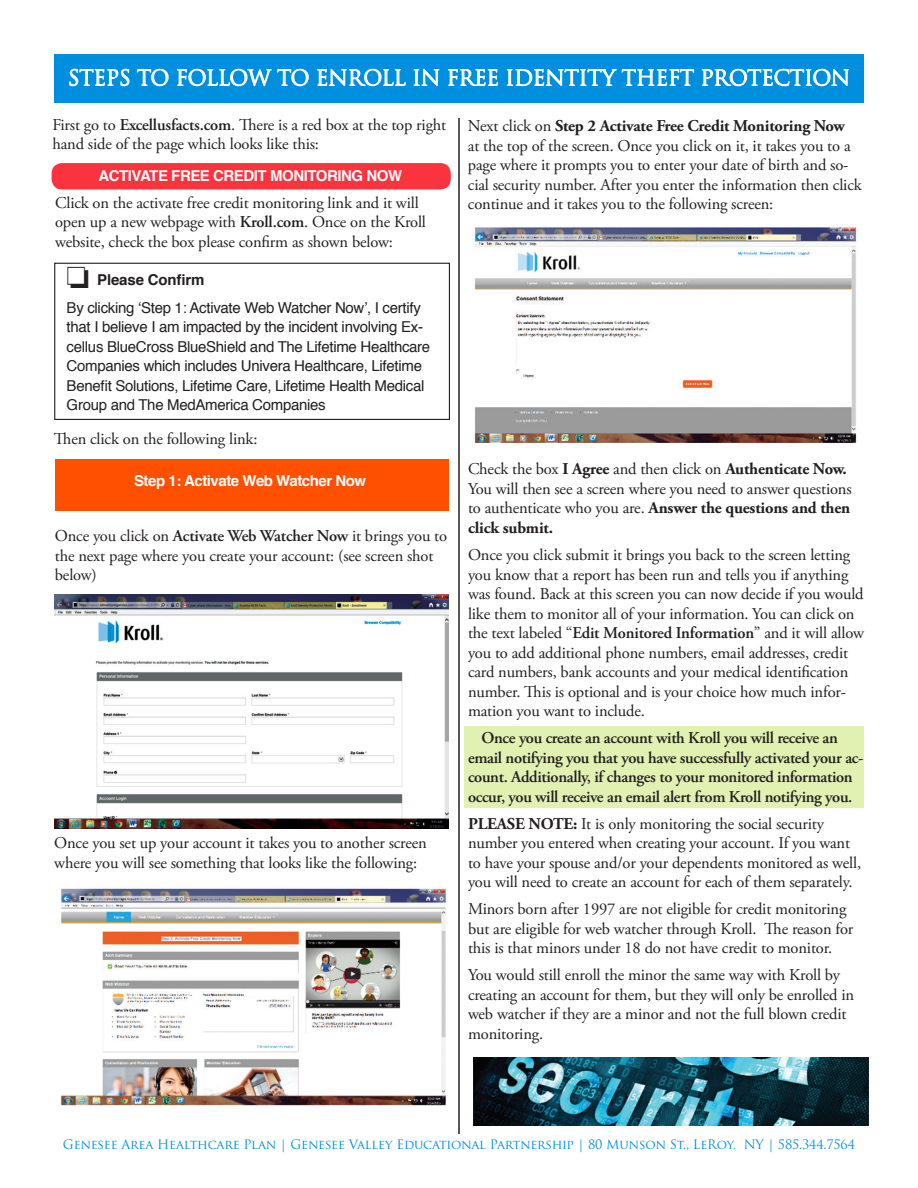
<style>
.page{position:relative;width:918px;height:1188px;background:#fff}
.page>*{position:absolute;margin:0;border:0;box-sizing:border-box;transform-origin:0 0}
.subhead_2{font:21px "Trajan Pro";letter-spacing:-.02em;color:#fff}
.body_text{font:16.5px/19.5px "Adobe Garamond Pro";letter-spacing:-.01em;color:#231f20}
.body_text-2{font:600 16.5px/19.5px "Adobe Garamond Pro";letter-spacing:-.02em;color:#231f20}
.body_text-3{font:15px/19.5px "Helvetica";letter-spacing:-.02em;color:#231f20}
.Headline{font:700 15px "Helvetica";letter-spacing:-.03em;color:#fff}
.body_text-4{font:700 15px "Helvetica";letter-spacing:-.01em;color:#231f20}
.t1{font:12.75px "Trajan Pro";letter-spacing:-.015em;color:#008fde}
.s1{font-weight:700}
.s2{font-weight:600}
</style>
<div class="page">
<div style="left:464px;top:727px;width:400px;height:81px;background:#e1f1b1"></div>
<div style="left:54px;top:54px;width:810px;height:49px;background:#008fde"></div>
<div style="left:52px;top:163px;width:399px;height:27px;background:#fb333e;border-radius:10px"></div>
<div style="left:55px;top:459px;width:394px;height:51px;background:#ff5000"></div>
<img style="left:54px;top:594px;width:394px;height:235px">
<div style="left:54px;top:263px;width:396px;height:157px;border:1px solid #231f20"></div>
<img style="left:61px;top:888px;width:385px;height:217px">
<svg style="left:69px;top:69px;width:60px;height:17px"></svg>
<svg style="left:137px;top:69px;width:32px;height:17px"></svg>
<svg style="left:177px;top:69px;width:132px;height:17px"></svg>
<svg style="left:317px;top:69px;width:89px;height:17px"></svg>
<svg style="left:414px;top:69px;width:25px;height:17px"></svg>
<svg style="left:448px;top:69px;width:50px;height:17px"></svg>
<svg style="left:507px;top:69px;width:187px;height:17px"></svg>
<svg style="left:702px;top:69px;width:147px;height:17px"></svg>
<hr style="left:458px;top:118px;width:2px;height:1016px;background:#231f20">
<img style="left:474px;top:227px;width:383px;height:216px">
<img style="left:473px;top:1057px;width:395px;height:68px">
<p class="subhead_2" style="left:68px;top:64px;width:784px">STEPS TO FOLLOW TO ENROLL IN FREE IDENTITY THEFT PROTECTION</p>
<p class="body_text" style="left:468px;top:117px;width:395px">Next click on <span class="s1">Step 2 Activate Free Credit Monitoring Now<br></span>at the top of the screen. Once you click on it, it takes you to a page where it prompts you to enter your date of birth and so&shy;cial security number. After you enter the information then click continue and it takes you to the following screen:</p>
<p class="body_text" style="left:52px;top:116px;width:395px">First go to <span class="s2">Excellusfacts.com</span>. There is a red box at the top right hand side of the page which looks like this:</p>
<p class="Headline" style="left:98px;top:163px;width:305px">ACTIVATE FREE CREDIT MONITORING NOW</p>
<p class="body_text" style="left:55px;top:194px;width:372px">Click on the activate free credit monitoring link and it will open up a new webpage with <span class="s2">Kroll.com</span>. Once on the Kroll website, check the box please confirm as shown below:</p>
<p class="body_text-4" style="left:67px;top:268px;width:140px">❏ Please Confirm</p>
<p class="body_text-3" style="left:67px;top:298px;width:365px">By clicking ‘Step 1: Activate Web Watcher Now’, I certify that I believe I am impacted by the incident involving Ex&shy;cellus BlueCross BlueShield and The Lifetime Healthcare Companies which includes Univera Healthcare, Lifetime Benefit Solutions, Lifetime Care, Lifetime Health Medical Group and The MedAmerica Companies</p>
<p class="body_text" style="left:54px;top:430px;width:205px">Then click on the following link:</p>
<p class="Headline" style="left:134px;top:468px;width:234px">Step 1: Activate Web Watcher Now</p>
<p class="body_text" style="left:55px;top:527px;width:394px">Once you click on <span class="s2">Activate Web Watcher Now</span> it brings you to the next page where you create your account: (see screen shot below)</p>
<p class="body_text" style="left:54px;top:834px;width:374px">Once you set up your account it takes you to another screen where you will see something that looks like the following:</p>
<p class="body_text" style="left:468px;top:460px;width:385px">Check the box <span class="s1">I Agree</span> and then click on <span class="s1">Authenticate Now.<br></span>You will then see a screen where you need to answer questions to authenticate who you are. <span class="s1">Answer the questions and then click submit.</span></p>
<p class="body_text" style="left:468px;top:546px;width:397px">Once you click submit it brings you back to the screen letting you know that a report has been run and tells you if anything was found. Back at this screen you can now decide if you would like them to monitor all of your information. You can click on the text labeled “<span class="s2">Edit Monitored Information</span>” and it will allow you to add additional phone numbers, email addresses, credit card numbers, bank accounts and your medical identification number. This is optional and is your choice how much infor&shy;mation you want to include.</p>
<p class="body_text-2" style="left:468px;top:728px;width:397px;text-indent:14px">Once you create an account with Kroll you will receive an email notifying you that you have successfully activated your ac&shy;count. Additionally, if changes to your monitored information occur, you will receive an email alert from Kroll notifying you.</p>
<p class="body_text" style="left:468px;top:814px;width:395px"><span class="s1">PLEASE NOTE:</span> It is only monitoring the social security number you entered when creating your account. If you want to have your spouse and/or your dependents monitored as well, you will need to create an account for each of them separately.</p>
<p class="body_text" style="left:468px;top:900px;width:387px">Minors born after 1997 are not eligible for credit monitoring but are eligible for web watcher through Kroll. The reason for this is that minors under 18 do not have credit to monitor.</p>
<p class="body_text" style="left:468px;top:966px;width:388px">You would still enroll the minor the same way with Kroll by creating an account for them, but they will only be enrolled in web watcher if they are a minor and not the full blown credit monitoring.</p>
<p class="t1" style="left:63px;top:1136px;width:794px">Genesee Area Healthcare Plan | Genesee Valley Educational Partnership | 80 Munson St., LeRoy, NY | 585.344.7564</p>
</div>
